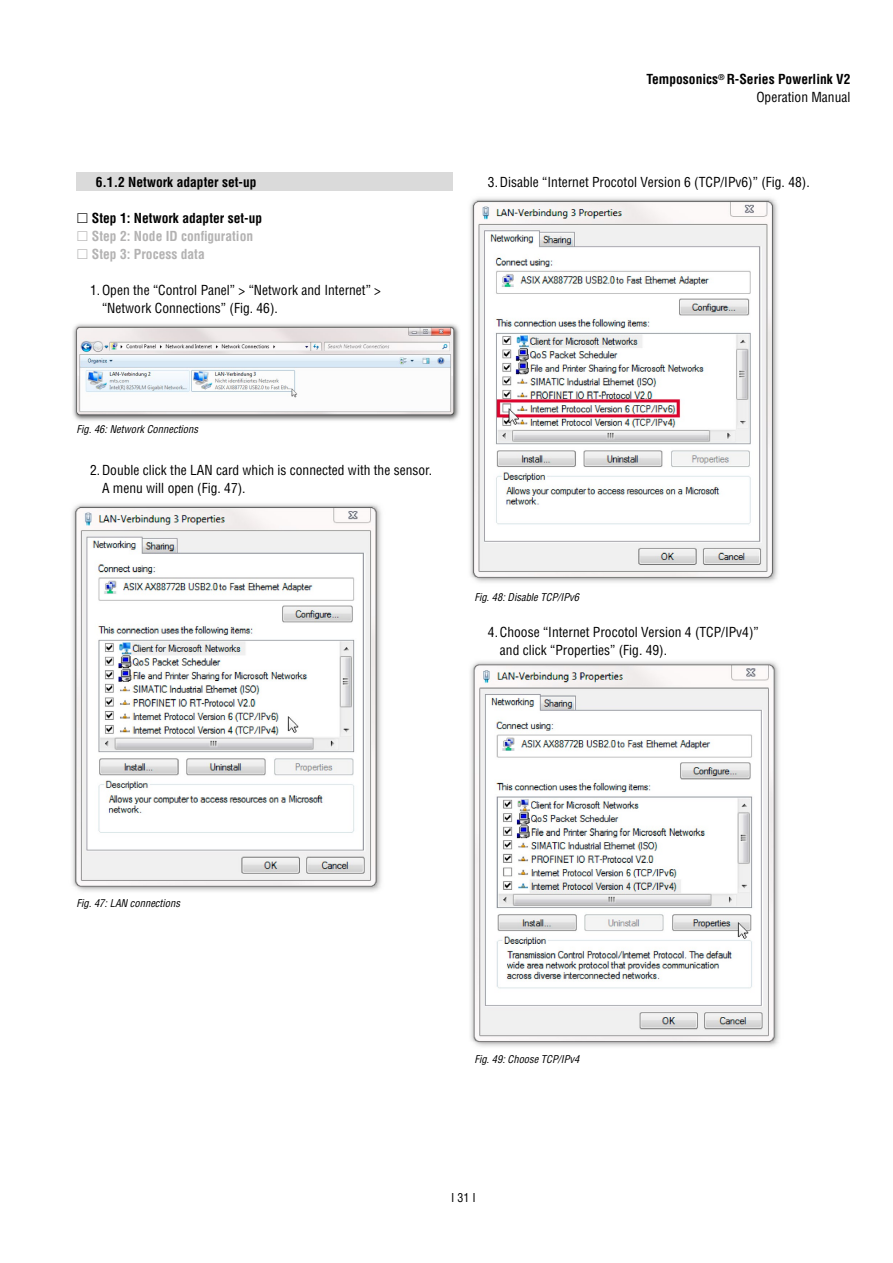
<style>
.page{position:relative;width:893px;height:1263px;background:#fff}
.page>*{position:absolute;margin:0;border:0;box-sizing:border-box;transform-origin:0 0}
.t1{font:condensed 13.5px/18px "Helvetica LT Std";color:#000}
.t2{font:700 condensed 13.5px/18px "Helvetica LT Std";color:#000;text-align:right}
.t3{font:700 condensed 13.5px/18px "Helvetica LT Std";color:#b3b2b2}
.t4{font:condensed 12px "Helvetica LT Std";color:#000}
.t5{font:italic condensed 10.5px "Helvetica LT Std";color:#000}
.s1{font-weight:400}
</style>
<div class="page">
<img style="left:470px;top:661px;width:310px;height:386px">
<img style="left:470px;top:198px;width:308px;height:385px">
<img style="left:72px;top:504px;width:310px;height:388px">
<img style="left:72px;top:324px;width:388px;height:97px">
<div style="left:77px;top:173px;width:376px;height:18px;background:#dadada"></div>
<p class="t2" style="left:96px;top:173px;width:162px">6.1.2 Network adapter set-up</p>
<p class="t2" style="left:92px;top:209px;width:172px">Step 1: Network adapter set-up</p>
<p class="t3" style="left:92px;top:227px;width:163px">Step 2: Node ID configuration<br>Step 3: Process data</p>
<p class="t1" style="left:102px;top:281px;width:280px;text-indent:-12px">1.Open the “Control Panel” &gt; “Network and Internet” &gt; “Network Connections” (Fig. 46).</p>
<p class="t5" style="left:77px;top:423px;width:123px">Fig. 46: Network Connections</p>
<p class="t1" style="left:102px;top:461px;width:332px;text-indent:-12px">2.Double click the LAN card which is connected with the sensor.<br>A menu will open (Fig. 47).</p>
<p class="t2" style="left:646px;top:70px;width:205px">Temposonics<sup>®</sup> R-Series Powerlink V2<br><span class="s1">Operation Manual</span></p>
<p class="t1" style="left:488px;top:173px;width:323px">3.Disable “Internet Procotol Version 6 (TCP/IPv6)” (Fig. 48).</p>
<p class="t5" style="left:474px;top:590px;width:106px">Fig. 48: Disable TCP/IPv6</p>
<p class="t1" style="left:500px;top:623px;width:260px;text-indent:-12px">4.Choose “Internet Procotol Version 4 (TCP/IPv4)” and click “Properties” (Fig. 49).</p>
<p class="t5" style="left:77px;top:896px;width:105px">Fig. 47: LAN connections</p>
<p class="t5" style="left:474px;top:1053px;width:107px">Fig. 49: Choose TCP/IPv4</p>
<p class="t4" style="left:451px;top:1190px;width:26px">I 31 I</p>
</div>
